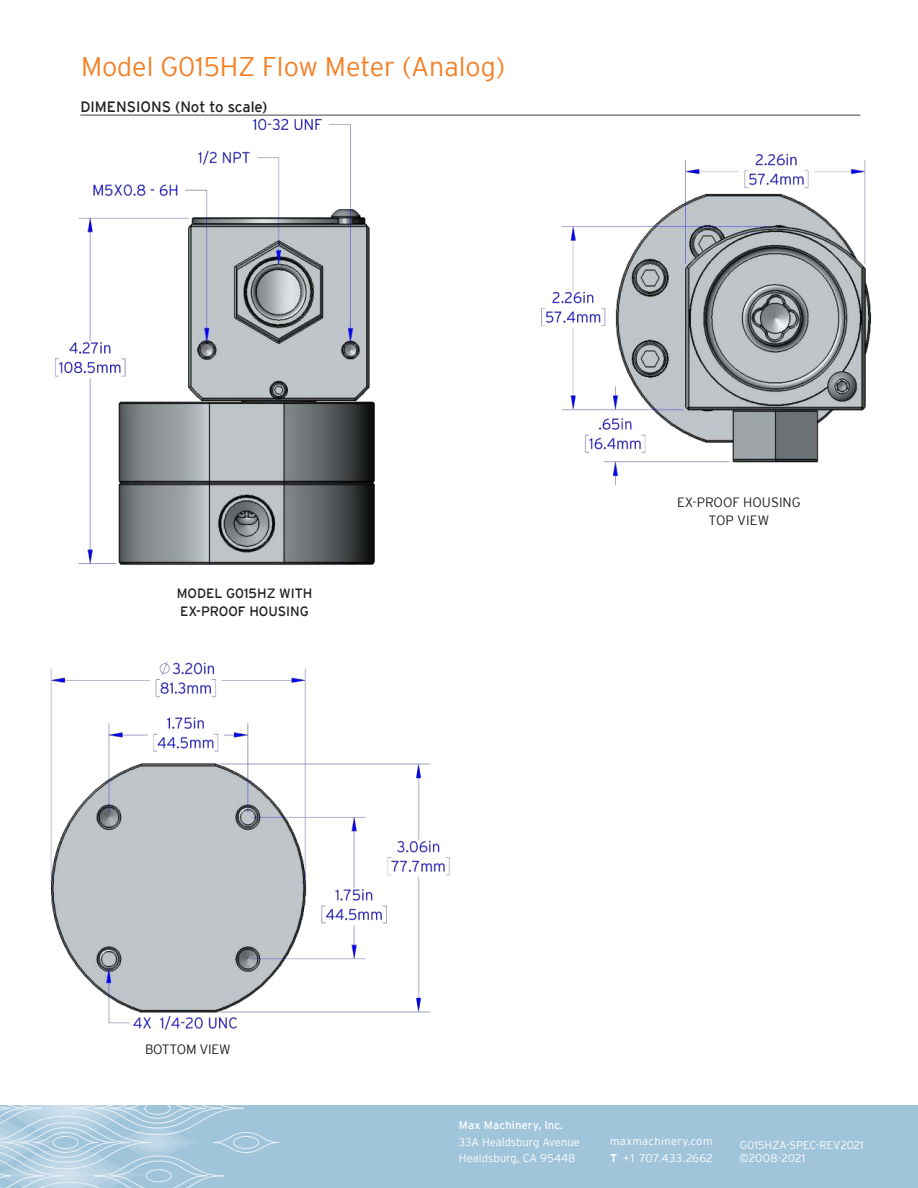
<style>
.page{position:relative;width:918px;height:1188px;background:#fff}
.page>*{position:absolute;margin:0;border:0;box-sizing:border-box;transform-origin:0 0}
.t1{font:300 27px "Interstate";color:#f48025}
.t2{font:15px "Interstate";color:#221f1f}
.t3{font:300 13.5px/18px "Interstate";color:#221f1f;text-align:center}
.t4{font:13.5px/18px "Interstate";color:#221f1f}
.t5{font:300 13.5px "Interstate";letter-spacing:-.02em;color:#221f1f}
.t6{font:300 11.25px/16.5px "Interstate";color:#fff}
.t7{font:300 11.25px/16.5px "Interstate";letter-spacing:.03em;color:#fff}
.t8{font:11.25px "Interstate";letter-spacing:.01em;color:#fff}
.t9{font:300 11.25px "Interstate";letter-spacing:.02em;color:#fff}
.s1{font-weight:700}
</style>
<div class="page">
<img style="left:50px;top:114px;width:822px;height:916px">
<div style="left:457px;top:540px;width:433px;height:523px;background:#fff"></div>
<div style="left:3px;top:127px;width:434px;height:477px;background:#fff"></div>
<img style="left:50px;top:114px;width:350px;height:528px">
<div style="left:0;top:1105px;width:918px;height:83px;background:#a0c4da"></div>
<div style="left:213px;top:1132px;width:66px;height:21px;border:1px solid #e7f0f6;border-radius:50%"></div>
<div style="left:233px;top:1136px;width:26px;height:13px;border:1px solid #e7f0f6;border-radius:50%"></div>
<svg style="left:0;top:1106px;width:244px;height:82px"></svg>
<h1 class="t1" style="left:81px;top:54px;width:426px">Model G015HZ Flow Meter (Analog)</h1>
<h2 class="t2" style="left:80px;top:101px;width:189px">DIMENSIONS (Not to scale)</h2>
<p class="t4" style="left:177px;top:585px;width:137px">MODEL G015HZ WITH<br>EX-PROOF HOUSING</p>
<p class="t3" style="left:152px;top:586px;width:138px">INDUSTRIAL HOUSING</p>
<p class="t5" style="left:145px;top:1043px;width:87px">BOTTOM VIEW</p>
<p class="t3" style="left:677px;top:494px;width:125px">EX-PROOF HOUSING<br>TOP VIEW</p>
<p class="t8" style="left:459px;top:1121px;width:105px">Max Machinery, Inc.</p>
<p class="t6" style="left:459px;top:1135px;width:122px">33A Healdsburg Avenue<br>Healdsburg, CA 95448</p>
<p class="t7" style="left:610px;top:1134px;width:104px">maxmachinery.com<br><span class="s1">T</span> +1 707.433.2662</p>
<p class="t6" style="left:740px;top:1137px;width:125px">G015HZA-SPEC-REV2021</p>
<p class="t9" style="left:739px;top:1154px;width:68px">©2008-2021</p>
</div>
